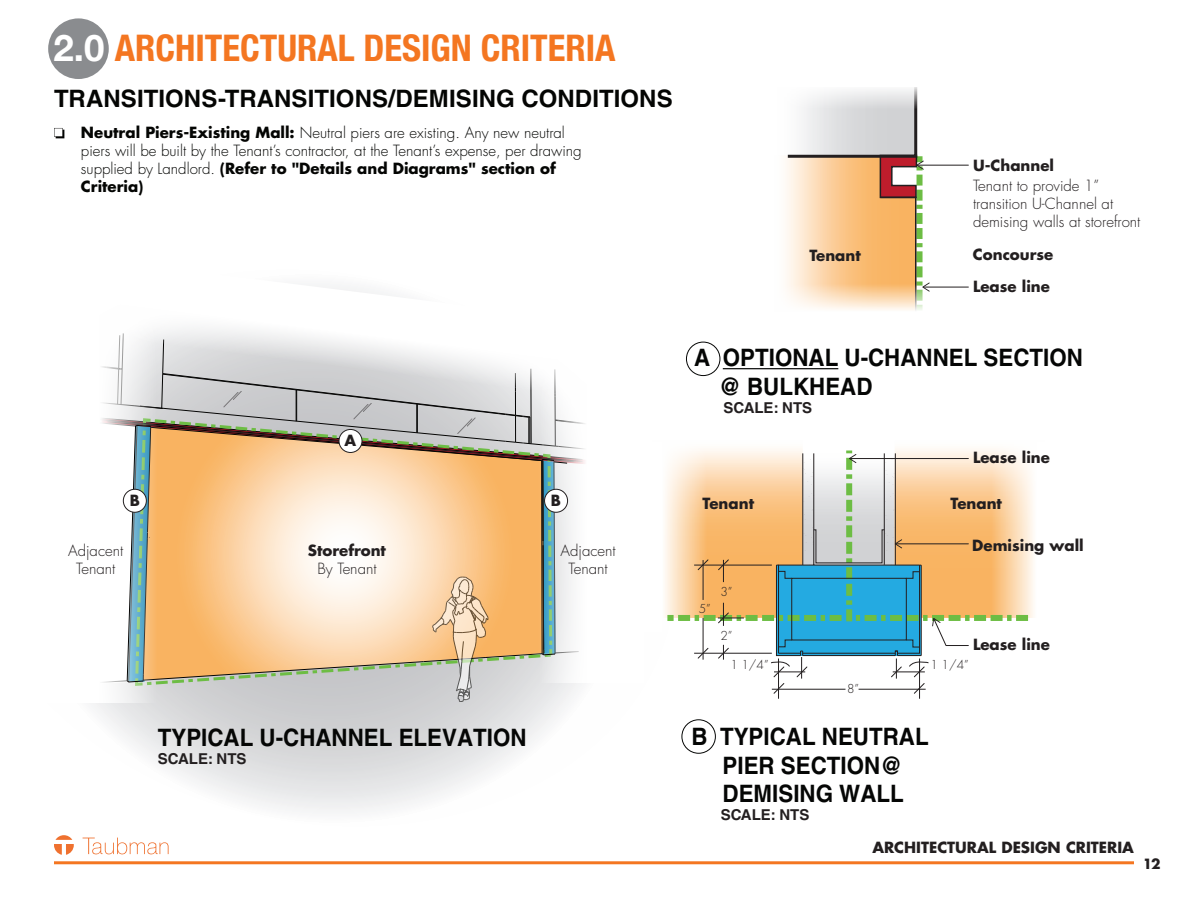
<style>
.page{position:relative;width:1188px;height:918px;background:#fff}
.page>*{position:absolute;margin:0;border:0;box-sizing:border-box;transform-origin:0 0}
.SECTION_TITLES{font:700 condensed 36.6px "Helvetica Neue";color:#f47621}
.t1{font:700 24px/28.8px "Helvetica LT Std";color:#050605;scale:.93 1}
.t2{font:700 24px "Helvetica LT Std";letter-spacing:.005em;color:#040503}
.t3{font:300 15px/18px "Futura Std";color:#040503}
.t4{font:700 15px/18px "Futura Std";color:#231f20;text-align:center}
.t5{font:300 15px/18px "Futura Std";color:#231f20;text-align:center}
.t6{font:700 15px "Helvetica LT Std";color:#231f20}
.t7{font:700 13.8px "Futura Std";color:#231f20}
.t8{font:300 12px "Futura Std";color:#231f20}
.s1{font-stretch:normal;color:#fff}
.s2{font-weight:700}
.s3{font-weight:300}
</style>
<div class="page">
<hr style="left:54px;top:861px;width:1080px;height:3px;background:#f47621">
<svg style="left:54px;top:366px;width:531px;height:489px"></svg>
<svg style="left:107px;top:285px;width:478px;height:112px"></svg>
<hr style="left:723px;top:368px;width:115px;height:1px;background:#050605">
<hr style="left:918px;top:165px;width:50px;height:1px;background:#231f20">
<hr style="left:923px;top:287px;width:45px;height:1px;background:#231f20">
<svg style="left:786px;top:88px;width:144px;height:223px"></svg>
<div style="left:339px;top:429px;width:23px;height:23px;background:#fff;border-radius:50%"></div>
<div style="left:339px;top:429px;width:23px;height:24px;border:1px solid #231f20;border-radius:50%"></div>
<div style="left:545px;top:489px;width:23px;height:23px;background:#fff;border-radius:50%"></div>
<div style="left:544px;top:489px;width:24px;height:23px;border:1px solid #231f20;border-radius:50%"></div>
<div style="left:123px;top:489px;width:23px;height:23px;background:#fff;border-radius:50%"></div>
<div style="left:123px;top:489px;width:24px;height:23px;border:1px solid #231f20;border-radius:50%"></div>
<div style="left:686px;top:342px;width:34px;height:34px;border:1px solid #050605;border-radius:50%"></div>
<hr style="left:778px;top:659px;width:1px;height:40px;background:#231f20">
<hr style="left:919px;top:659px;width:1px;height:40px;background:#231f20">
<svg style="left:665px;top:449px;width:368px;height:246px"></svg>
<div style="left:682px;top:719px;width:34px;height:35px;border:1px solid #050605;border-radius:50%"></div>
<svg style="left:54px;top:128px;width:10px;height:10px"></svg>
<div style="left:48px;top:18px;width:61px;height:61px;background:#8a8c8f;border-radius:50%"></div>
<p class="SECTION_TITLES" style="left:54px;top:26px;width:564px"><span class="s1">2.0</span> ARCHITECTURAL DESIGN CRITERIA</p>
<p class="t2" style="left:54px;top:84px;width:620px">TRANSITIONS-TRANSITIONS/DEMISING CONDITIONS</p>
<p class="t3" style="left:81px;top:124px;width:502px"><span class="s2">Neutral Piers-Existing Mall:</span> Neutral piers are existing. Any new neutral piers will be built by the Tenant’s contractor, at the Tenant’s expense, per drawing supplied by Landlord. <span class="s2">(Refer to "Details and Diagrams" section of Criteria)</span></p>
<p class="t4" style="left:345px;top:431px;width:13px">A</p>
<p class="t4" style="left:130px;top:491px;width:12px">B</p>
<p class="t4" style="left:551px;top:491px;width:12px">B</p>
<p class="t4" style="left:809px;top:246px;width:53px">Tenant</p>
<p class="t5" style="left:973px;top:156px;width:128px;line-height:20.4px;text-align:left"><span class="s2">U-Channel<br></span>Tenant to provide 1”</p>
<p class="t5" style="left:973px;top:195px;width:169px;text-align:left">transition U-Channel at demising walls at storefront</p>
<p class="t4" style="left:973px;top:246px;width:82px">Concourse</p>
<p class="t4" style="left:973px;top:277px;width:78px">Lease line</p>
<p class="t1" style="left:719px;top:343px;width:393px;text-indent:-25px">A OPTIONAL U-CHANNEL SECTION @ BULKHEAD</p>
<p class="t6" style="left:723px;top:399px;width:90px">SCALE: NTS</p>
<p class="t4" style="left:973px;top:449px;width:78px">Lease line</p>
<p class="t4" style="left:703px;top:494px;width:53px">Tenant</p>
<p class="t4" style="left:951px;top:494px;width:53px">Tenant</p>
<p class="t5" style="left:68px;top:542px;width:57px">Adjacent<br>Tenant</p>
<p class="t4" style="left:308px;top:541px;width:80px">Storefront<br><span class="s3">By Tenant</span></p>
<p class="t4" style="left:972px;top:536px;width:113px">Demising wall</p>
<p class="t5" style="left:561px;top:542px;width:57px">Adjacent<br>Tenant</p>
<p class="t8" style="left:699px;top:601px;width:14px">5”</p>
<p class="t8" style="left:720px;top:585px;width:14px">3”</p>
<p class="t8" style="left:720px;top:628px;width:14px">2”</p>
<p class="t4" style="left:973px;top:636px;width:78px">Lease line</p>
<p class="t8" style="left:730px;top:657px;width:40px">1 1/4”</p>
<p class="t8" style="left:930px;top:657px;width:40px">1 1/4”</p>
<p class="t8" style="left:847px;top:681px;width:14px">8”</p>
<p class="t1" style="left:158px;top:722px;width:398px">TYPICAL U-CHANNEL ELEVATION</p>
<p class="t6" style="left:158px;top:749px;width:90px">SCALE: NTS</p>
<p class="t1" style="left:691px;top:722px;width:257px;text-align:center">B TYPICAL NEUTRAL<br>PIER SECTION@<br>DEMISING WALL</p>
<p class="t6" style="left:721px;top:806px;width:90px">SCALE: NTS</p>
<p class="t4" style="left:872px;top:838px;width:263px">ARCHITECTURAL DESIGN CRITERIA</p>
<p class="t7" style="left:1143px;top:854px;width:19px">12</p>
</div>
